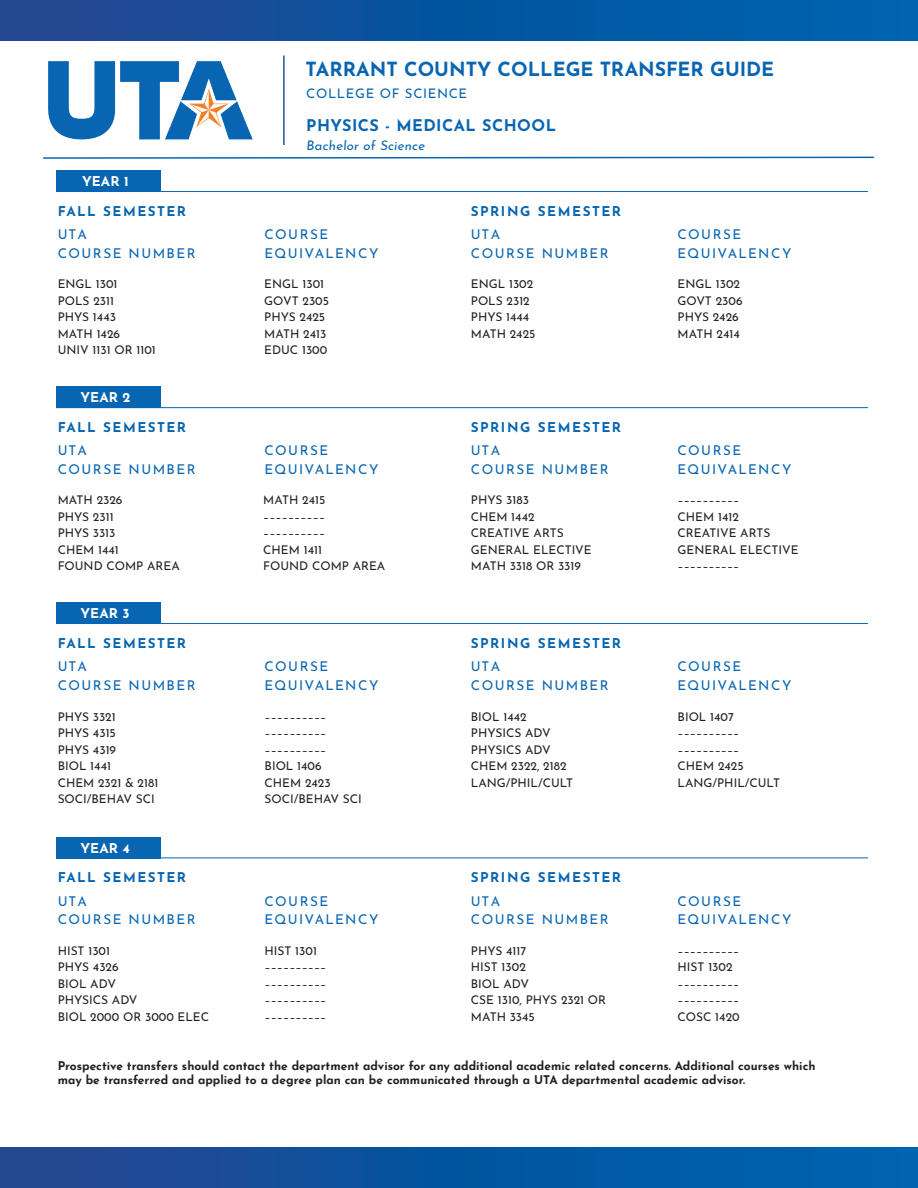
<style>
.page{position:relative;width:918px;height:1188px;background:#fff}
.page>*{position:absolute;margin:0;border:0;box-sizing:border-box;transform-origin:0 0}
.t1{font:700 19.5px "Josefin Sans";color:#0765b1}
.t2{font:700 16.05px "Josefin Sans";letter-spacing:.03em;color:#0765b1}
.t3{font:13.5px "Josefin Sans";letter-spacing:.11em;color:#0765b1}
.t4{font:700 13.5px "Josefin Sans";letter-spacing:.11em;color:#0765b1}
.t5{font:700 13.5px "Josefin Sans";color:#fff}
.t6{font:13.2px "Josefin Sans";letter-spacing:.05em;color:#0765b1}
.t7{font:12px "Josefin Sans";color:#231f20}
.t8{font:700 12px "Josefin Sans";color:#231f20}
</style>
<div class="page">
<hr style="left:283px;top:56px;width:2px;height:89px;background:#24529e">
<svg style="left:43px;top:156px;width:831px;height:3px"></svg>
<div style="left:0;top:1148px;width:918px;height:40px;background:linear-gradient(to right,#21458f,#0064b0)"></div>
<div style="left:0;top:0;width:918px;height:40px;background:linear-gradient(to right,#21458f,#0064b0)"></div>
<img style="left:48px;top:61px;width:205px;height:79px">
<hr style="left:57px;top:191px;width:811px;height:1px;background:#0765b1">
<div style="left:57px;top:170px;width:104px;height:21px;background:#0765b1"></div>
<hr style="left:57px;top:407px;width:811px;height:1px;background:#0765b1">
<div style="left:57px;top:387px;width:104px;height:21px;background:#0765b1"></div>
<hr style="left:57px;top:623px;width:811px;height:1px;background:#0765b1">
<div style="left:57px;top:603px;width:104px;height:21px;background:#0765b1"></div>
<hr style="left:57px;top:858px;width:811px;height:1px;background:#0765b1">
<div style="left:57px;top:837px;width:104px;height:21px;background:#0765b1"></div>
<p class="t5" style="left:82px;top:169px;width:48px">YEAR 1</p>
<h1 class="t1" style="left:306px;top:51px;width:470px">TARRANT COUNTY COLLEGE TRANSFER GUIDE</h1>
<p class="t6" style="left:306px;top:82px;width:162px">COLLEGE OF SCIENCE</p>
<p class="t2" style="left:306px;top:111px;width:251px">PHYSICS - MEDICAL SCHOOL</p>
<p class="t6" style="left:306px;top:135px;width:122px">Bachelor of Science</p>
<p class="t4" style="left:58px;top:199px;width:130px">FALL SEMESTER</p>
<p class="t4" style="left:471px;top:199px;width:152px">SPRING SEMESTER</p>
<p class="t3" style="left:58px;top:223px;width:31px">UTA</p>
<p class="t3" style="left:58px;top:242px;width:139px">COURSE NUMBER</p>
<p class="t3" style="left:471px;top:223px;width:31px">UTA</p>
<p class="t3" style="left:471px;top:242px;width:139px">COURSE NUMBER</p>
<p class="t3" style="left:265px;top:223px;width:65px">COURSE</p>
<p class="t3" style="left:265px;top:242px;width:115px">EQUIVALENCY</p>
<p class="t7" style="left:58px;top:274px;width:61px">ENGL 1301</p>
<p class="t7" style="left:58px;top:290px;width:58px">POLS 2311</p>
<p class="t7" style="left:58px;top:307px;width:60px">PHYS 1443</p>
<p class="t7" style="left:58px;top:323px;width:64px">MATH 1426</p>
<p class="t7" style="left:58px;top:340px;width:100px">UNIV 1131 OR 1101</p>
<p class="t7" style="left:264px;top:274px;width:61px">ENGL 1301</p>
<p class="t7" style="left:264px;top:290px;width:66px">GOVT 2305</p>
<p class="t7" style="left:264px;top:307px;width:62px">PHYS 2425</p>
<p class="t7" style="left:264px;top:323px;width:64px">MATH 2413</p>
<p class="t7" style="left:264px;top:340px;width:65px">EDUC 1300</p>
<p class="t7" style="left:471px;top:274px;width:64px">ENGL 1302</p>
<p class="t7" style="left:471px;top:290px;width:60px">POLS 2312</p>
<p class="t7" style="left:471px;top:307px;width:60px">PHYS 1444</p>
<p class="t7" style="left:471px;top:323px;width:66px">MATH 2425</p>
<p class="t5" style="left:80px;top:386px;width:51px">YEAR 2</p>
<p class="t4" style="left:58px;top:415px;width:130px">FALL SEMESTER</p>
<p class="t4" style="left:471px;top:415px;width:152px">SPRING SEMESTER</p>
<p class="t3" style="left:58px;top:439px;width:31px">UTA</p>
<p class="t3" style="left:58px;top:458px;width:139px">COURSE NUMBER</p>
<p class="t3" style="left:471px;top:439px;width:31px">UTA</p>
<p class="t3" style="left:471px;top:458px;width:139px">COURSE NUMBER</p>
<p class="t3" style="left:265px;top:439px;width:65px">COURSE</p>
<p class="t3" style="left:265px;top:458px;width:115px">EQUIVALENCY</p>
<p class="t7" style="left:58px;top:490px;width:66px">MATH 2326</p>
<p class="t7" style="left:58px;top:507px;width:58px">PHYS 2311</p>
<p class="t7" style="left:58px;top:523px;width:59px">PHYS 3313</p>
<p class="t7" style="left:58px;top:540px;width:63px">CHEM 1441</p>
<p class="t7" style="left:58px;top:556px;width:124px">FOUND COMP AREA</p>
<p class="t7" style="left:263px;top:490px;width:64px">MATH 2415</p>
<p class="t7" style="left:263px;top:507px;width:63px">––––––––––</p>
<p class="t7" style="left:263px;top:523px;width:63px">––––––––––</p>
<p class="t7" style="left:263px;top:540px;width:60px">CHEM 1411</p>
<p class="t7" style="left:263px;top:556px;width:124px">FOUND COMP AREA</p>
<p class="t7" style="left:471px;top:490px;width:60px">PHYS 3183</p>
<p class="t7" style="left:471px;top:507px;width:65px">CHEM 1442</p>
<p class="t7" style="left:471px;top:523px;width:94px">CREATIVE ARTS</p>
<p class="t7" style="left:471px;top:540px;width:122px">GENERAL ELECTIVE</p>
<p class="t7" style="left:471px;top:556px;width:112px">MATH 3318 OR 3319</p>
<p class="t5" style="left:80px;top:602px;width:51px">YEAR 3</p>
<p class="t4" style="left:58px;top:631px;width:130px">FALL SEMESTER</p>
<p class="t4" style="left:471px;top:631px;width:152px">SPRING SEMESTER</p>
<p class="t3" style="left:58px;top:655px;width:31px">UTA</p>
<p class="t3" style="left:58px;top:674px;width:139px">COURSE NUMBER</p>
<p class="t3" style="left:471px;top:655px;width:31px">UTA</p>
<p class="t3" style="left:471px;top:674px;width:139px">COURSE NUMBER</p>
<p class="t3" style="left:265px;top:655px;width:65px">COURSE</p>
<p class="t3" style="left:265px;top:674px;width:115px">EQUIVALENCY</p>
<p class="t7" style="left:58px;top:707px;width:59px">PHYS 3321</p>
<p class="t7" style="left:58px;top:723px;width:60px">PHYS 4315</p>
<p class="t7" style="left:58px;top:740px;width:60px">PHYS 4319</p>
<p class="t7" style="left:58px;top:756px;width:55px">BIOL 1441</p>
<p class="t7" style="left:58px;top:773px;width:102px">CHEM 2321 &amp; 2181</p>
<p class="t7" style="left:58px;top:789px;width:99px">SOCI/BEHAV SCI</p>
<p class="t7" style="left:265px;top:707px;width:63px">––––––––––</p>
<p class="t7" style="left:265px;top:723px;width:63px">––––––––––</p>
<p class="t7" style="left:265px;top:740px;width:63px">––––––––––</p>
<p class="t7" style="left:265px;top:756px;width:59px">BIOL 1406</p>
<p class="t7" style="left:265px;top:773px;width:68px">CHEM 2423</p>
<p class="t7" style="left:265px;top:789px;width:99px">SOCI/BEHAV SCI</p>
<p class="t7" style="left:471px;top:707px;width:57px">BIOL 1442</p>
<p class="t7" style="left:471px;top:723px;width:81px">PHYSICS ADV</p>
<p class="t7" style="left:471px;top:740px;width:81px">PHYSICS ADV</p>
<p class="t7" style="left:471px;top:756px;width:97px">CHEM 2322, 2182</p>
<p class="t7" style="left:471px;top:773px;width:104px">LANG/PHIL/CULT</p>
<p class="t5" style="left:80px;top:836px;width:51px">YEAR 4</p>
<p class="t4" style="left:58px;top:866px;width:130px">FALL SEMESTER</p>
<p class="t4" style="left:471px;top:866px;width:152px">SPRING SEMESTER</p>
<p class="t3" style="left:58px;top:890px;width:31px">UTA</p>
<p class="t3" style="left:58px;top:908px;width:139px">COURSE NUMBER</p>
<p class="t3" style="left:471px;top:890px;width:31px">UTA</p>
<p class="t3" style="left:471px;top:908px;width:139px">COURSE NUMBER</p>
<p class="t3" style="left:265px;top:890px;width:65px">COURSE</p>
<p class="t3" style="left:265px;top:908px;width:115px">EQUIVALENCY</p>
<p class="t7" style="left:58px;top:941px;width:54px">HIST 1301</p>
<p class="t7" style="left:58px;top:957px;width:62px">PHYS 4326</p>
<p class="t7" style="left:58px;top:974px;width:60px">BIOL ADV</p>
<p class="t7" style="left:58px;top:990px;width:81px">PHYSICS ADV</p>
<p class="t7" style="left:58px;top:1007px;width:153px">BIOL 2000 OR 3000 ELEC</p>
<p class="t7" style="left:265px;top:941px;width:54px">HIST 1301</p>
<p class="t7" style="left:265px;top:957px;width:63px">––––––––––</p>
<p class="t7" style="left:265px;top:974px;width:63px">––––––––––</p>
<p class="t7" style="left:265px;top:990px;width:63px">––––––––––</p>
<p class="t7" style="left:265px;top:1007px;width:63px">––––––––––</p>
<p class="t7" style="left:471px;top:941px;width:57px">PHYS 4117</p>
<p class="t7" style="left:471px;top:957px;width:57px">HIST 1302</p>
<p class="t7" style="left:471px;top:974px;width:60px">BIOL ADV</p>
<p class="t7" style="left:471px;top:990px;width:137px">CSE 1310, PHYS 2321 OR</p>
<p class="t7" style="left:471px;top:1007px;width:66px">MATH 3345</p>
<p class="t3" style="left:678px;top:223px;width:65px">COURSE</p>
<p class="t3" style="left:678px;top:242px;width:115px">EQUIVALENCY</p>
<p class="t7" style="left:678px;top:274px;width:64px">ENGL 1302</p>
<p class="t7" style="left:678px;top:290px;width:67px">GOVT 2306</p>
<p class="t7" style="left:678px;top:307px;width:63px">PHYS 2426</p>
<p class="t7" style="left:678px;top:323px;width:64px">MATH 2414</p>
<p class="t3" style="left:678px;top:439px;width:65px">COURSE</p>
<p class="t3" style="left:678px;top:458px;width:115px">EQUIVALENCY</p>
<p class="t7" style="left:678px;top:490px;width:63px">––––––––––</p>
<p class="t7" style="left:678px;top:507px;width:63px">CHEM 1412</p>
<p class="t7" style="left:678px;top:523px;width:94px">CREATIVE ARTS</p>
<p class="t7" style="left:678px;top:540px;width:122px">GENERAL ELECTIVE</p>
<p class="t7" style="left:678px;top:556px;width:63px">––––––––––</p>
<p class="t3" style="left:678px;top:655px;width:65px">COURSE</p>
<p class="t3" style="left:678px;top:674px;width:115px">EQUIVALENCY</p>
<p class="t7" style="left:678px;top:707px;width:58px">BIOL 1407</p>
<p class="t7" style="left:678px;top:723px;width:63px">––––––––––</p>
<p class="t7" style="left:678px;top:740px;width:63px">––––––––––</p>
<p class="t7" style="left:678px;top:756px;width:68px">CHEM 2425</p>
<p class="t7" style="left:678px;top:773px;width:104px">LANG/PHIL/CULT</p>
<p class="t3" style="left:678px;top:890px;width:65px">COURSE</p>
<p class="t3" style="left:678px;top:908px;width:115px">EQUIVALENCY</p>
<p class="t7" style="left:678px;top:941px;width:63px">––––––––––</p>
<p class="t7" style="left:678px;top:957px;width:57px">HIST 1302</p>
<p class="t7" style="left:678px;top:974px;width:63px">––––––––––</p>
<p class="t7" style="left:678px;top:990px;width:63px">––––––––––</p>
<p class="t7" style="left:678px;top:1007px;width:64px">COSC 1420</p>
<p class="t8" style="left:58px;top:1055px;width:759px">Prospective transfers should contact the department advisor for any additional academic related concerns. Additional courses which</p>
<p class="t8" style="left:58px;top:1069px;width:689px">may be transferred and applied to a degree plan can be communicated through a UTA departmental academic advisor.</p>
</div>
